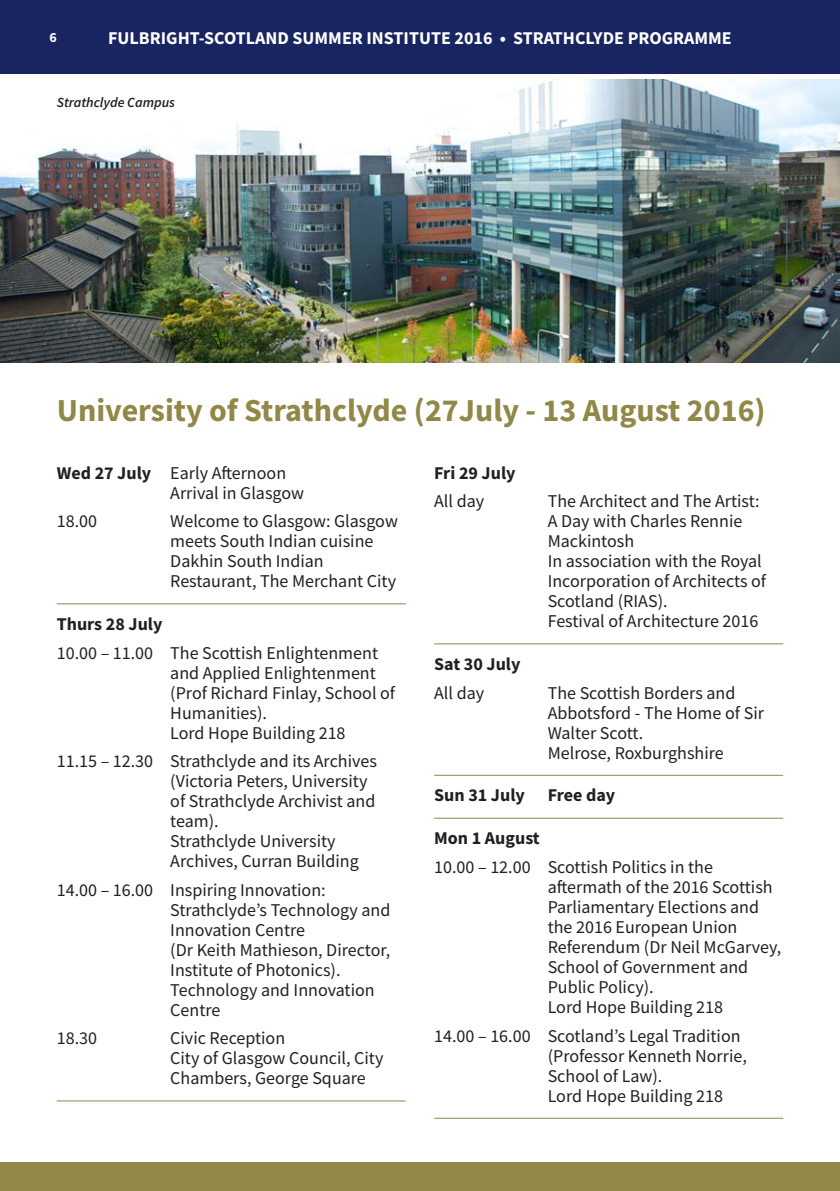
<style>
.page{position:relative;width:840px;height:1191px;background:#fff}
.page>*{position:absolute;margin:0;border:0;box-sizing:border-box;transform-origin:0 0}
.t1{font:700 32px "Source Sans Pro";color:#918847}
.timetable_text{font:18px/20px "Source Sans Pro";color:#231f20}
.t2{font:700 18px "Source Sans Pro";color:#fff}
.timetable_text-2{font:700 18px "Source Sans Pro";color:#231f20}
.t3{font:italic 600 14px "Source Sans Pro";color:#231f20}
.t4{font:700 14px "Source Sans Pro";color:#fff}
.s1{font-weight:700}
</style>
<div class="page">
<hr style="left:57px;top:603px;width:348px;height:1px;background:#918847">
<hr style="left:57px;top:1100px;width:348px;height:1px;background:#918847">
<hr style="left:434px;top:643px;width:348px;height:1px;background:#918847">
<hr style="left:434px;top:775px;width:348px;height:1px;background:#918847">
<hr style="left:434px;top:817px;width:348px;height:1px;background:#918847">
<hr style="left:434px;top:1117px;width:348px;height:1px;background:#918847">
<div style="left:0;top:0;width:839px;height:74px;background:#192561"></div>
<img style="left:0;top:79px;width:839px;height:284px">
<div style="left:0;top:1162px;width:839px;height:29px;background:#918847"></div>
<p class="t4" style="left:49px;top:28px;width:9px">6</p>
<p class="t2" style="left:108px;top:25px;width:624px">FULBRIGHT-SCOTLAND SUMMER INSTITUTE 2016 • STRATHCLYDE PROGRAMME</p>
<p class="t3" style="left:57px;top:93px;width:120px">Strathclyde Campus</p>
<p class="t1" style="left:57px;top:389px;width:710px">University of Strathclyde (27July - 13 August 2016)</p>
<p class="timetable_text" style="left:170px;top:462px;width:135px;text-indent:-113px"><span class="s1">Wed 27 July</span> Early Afternoon<br>Arrival in Glasgow</p>
<p class="timetable_text" style="left:57px;top:511px;width:42px">18.00</p>
<p class="timetable_text" style="left:170px;top:511px;width:229px">Welcome to Glasgow: Glasgow meets South Indian cuisine<br>Dakhin South Indian<br>Restaurant, The Merchant City</p>
<p class="timetable_text-2" style="left:57px;top:612px;width:107px">Thurs 28 July</p>
<p class="timetable_text" style="left:170px;top:642px;width:226px;text-indent:-113px">10.00 – 11.00 The Scottish Enlightenment and Applied Enlightenment (Prof Richard Finlay, School of<br>Humanities).<br>Lord Hope Building 218</p>
<p class="timetable_text" style="left:170px;top:751px;width:208px;text-indent:-113px">11.15 – 12.30 Strathclyde and its Archives (Victoria Peters, University of Strathclyde Archivist and team).<br>Strathclyde University<br>Archives, Curran Building</p>
<p class="timetable_text" style="left:170px;top:879px;width:221px;text-indent:-113px">14.00 – 16.00 Inspiring Innovation:<br>Strathclyde’s Technology and<br>Innovation Centre<br>(Dr Keith Mathieson, Director,<br>Institute of Photonics).<br>Technology and Innovation<br>Centre</p>
<p class="timetable_text" style="left:57px;top:1028px;width:42px">18.30</p>
<p class="timetable_text" style="left:170px;top:1028px;width:214px">Civic Reception<br>City of Glasgow Council, City<br>Chambers, George Square</p>
<p class="timetable_text-2" style="left:434px;top:460px;width:83px">Fri 29 July</p>
<p class="timetable_text" style="left:434px;top:491px;width:52px">All day</p>
<p class="timetable_text" style="left:547px;top:491px;width:220px">The Architect and The Artist:<br>A Day with Charles Rennie<br>Mackintosh<br>In association with the Royal<br>Incorporation of Architects of<br>Scotland (RIAS).<br>Festival of Architecture 2016</p>
<p class="timetable_text-2" style="left:434px;top:652px;width:88px">Sat 30 July</p>
<p class="timetable_text" style="left:434px;top:682px;width:52px">All day</p>
<p class="timetable_text" style="left:547px;top:682px;width:218px">The Scottish Borders and<br>Abbotsford - The Home of Sir<br>Walter Scott.<br>Melrose, Roxburghshire</p>
<p class="timetable_text-2" style="left:434px;top:783px;width:92px">Sun 31 July</p>
<p class="timetable_text-2" style="left:547px;top:783px;width:69px">Free day</p>
<p class="timetable_text-2" style="left:434px;top:826px;width:107px">Mon 1 August</p>
<p class="timetable_text" style="left:547px;top:857px;width:235px;text-indent:-113px">10.00 – 12.00 Scottish Politics in the aftermath of the 2016 Scottish<br>Parliamentary Elections and the 2016 European Union<br>Referendum (Dr Neil McGarvey,<br>School of Government and<br>Public Policy).<br>Lord Hope Building 218</p>
<p class="timetable_text" style="left:547px;top:1025px;width:201px;text-indent:-113px">14.00 – 16.00 Scotland’s Legal Tradition (Professor Kenneth Norrie,<br>School of Law).<br>Lord Hope Building 218</p>
</div>
